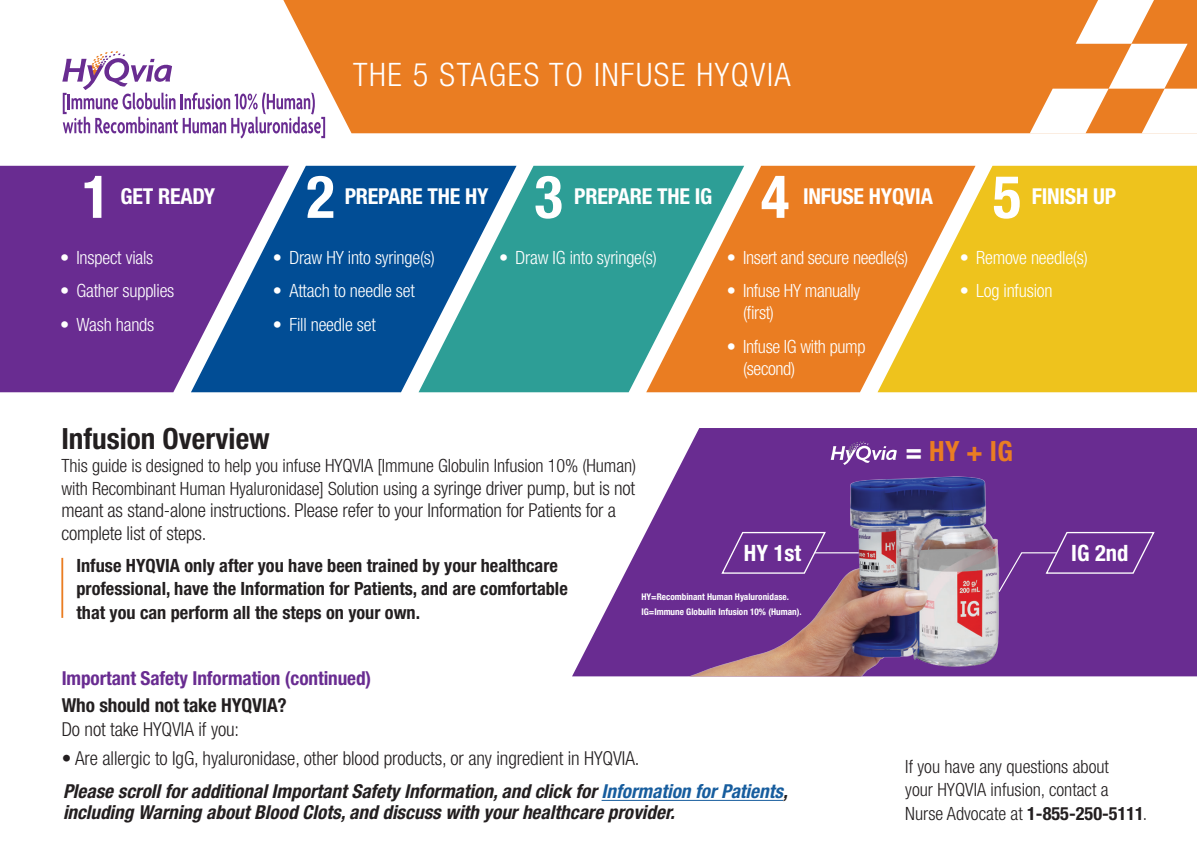
<style>
.page{position:relative;width:1197px;height:851px;background:#fff}
.page>*{position:absolute;margin:0;border:0;box-sizing:border-box;transform-origin:0 0}
.t1{font:700 condensed 59.32px "Helvetica Neue LT Std";color:#fff}
.H1_-_Headline{font:300 condensed 32.38px "Helvetica Neue LT Std";letter-spacing:.05em;color:#fff}
.H1_-_Headline-2{font:700 condensed 29.22px "Helvetica Neue LT Std";color:#231f20}
.H1_-_Headline-3{font:700 condensed 28px "Helvetica Neue LT Std";color:#ea7d22}
.H1_-_Headline-4{font:700 condensed 22.57px "Helvetica Neue LT Std";color:#fff}
.t2{font:700 condensed 21.88px "Helvetica Neue LT Std";letter-spacing:-.01em;color:#fff}
.H1_-_Headline-5{font:300 condensed 19.25px/22.8px "Helvetica Neue LT Std";letter-spacing:-.01em;color:#231f20}
.t3{font:italic 700 condensed 19.25px/21px "Helvetica Neue LT Std";color:#231f20}
.t4{font:700 condensed 19.25px/26.6px "Helvetica Neue LT Std";letter-spacing:-.005em;color:#692c91}
.t5{font:300 condensed 18.2px/21.9px "Helvetica Neue LT Std";letter-spacing:-.01em;color:#fff}
.Intro{font:700 condensed 18.2px/23.3px "Helvetica Neue LT Std";color:#231f20}
.H1_-_Headline-6{font:300 condensed 18.2px/22.8px "Helvetica Neue LT Std";letter-spacing:-.005em;color:#231f20}
.Intro-2{font:300 condensed 18.2px/23.3px "Helvetica Neue LT Std";color:#231f20}
.Intro-3{font:700 condensed 9.1px "Helvetica Neue LT Std";color:#fff}
.s1{font-size:19.25px}
.s2{color:#231f20}
.s3{color:#175d9e}
.s4{color:#fff}
.s5{font-weight:700}
</style>
<div class="page">
<div style="left:283px;top:0;width:747px;height:133px;background:#ea7d22"></div>
<svg style="left:1030px;top:0;width:167px;height:133px"></svg>
<svg style="left:62px;top:51px;width:263px;height:87px"></svg>
<div style="left:0;top:166px;width:191px;height:226px;background:#692c91"></div>
<svg style="left:191px;top:166px;width:228px;height:226px;background:#29549c"></svg>
<svg style="left:419px;top:166px;width:227px;height:226px;background:#34969d"></svg>
<svg style="left:646px;top:166px;width:232px;height:226px;background:#c98c47"></svg>
<svg style="left:878px;top:166px;width:319px;height:226px;background:#eebc28"></svg>
<svg style="left:572px;top:428px;width:625px;height:248px;fill:#692c91"></svg>
<img style="left:681px;top:428px;width:377px;height:248px">
<svg style="left:831px;top:441px;width:66px;height:24px"></svg>
<hr style="left:811px;top:552px;width:48px;height:1px;background:#fff">
<svg style="left:720px;top:531px;width:107px;height:44px;background:#743b99"></svg>
<svg style="left:997px;top:531px;width:159px;height:62px;background:#703696"></svg>
<hr style="left:61px;top:558px;width:2px;height:60px;background:#ea7d22">
<hr style="left:602px;top:799px;width:181px;height:1px;background:#175d9e">
<p class="t1" style="left:82px;top:161px;width:30px">1</p>
<p class="t2" style="left:121px;top:183px;width:96px">GET READY</p>
<p class="t5" style="left:60px;top:246px;width:95px">• Inspect vials</p>
<p class="t5" style="left:60px;top:280px;width:116px">• Gather supplies</p>
<p class="t5" style="left:60px;top:314px;width:96px">• Wash hands</p>
<p class="H1_-_Headline" style="left:353px;top:56px;width:439px">THE 5 STAGES TO INFUSE HYQVIA</p>
<p class="t1" style="left:306px;top:161px;width:30px">2</p>
<p class="t2" style="left:345px;top:183px;width:145px">PREPARE THE HY</p>
<p class="t1" style="left:534px;top:161px;width:30px">3</p>
<p class="t2" style="left:574px;top:183px;width:140px">PREPARE THE IG</p>
<p class="t1" style="left:761px;top:161px;width:30px">4</p>
<p class="t2" style="left:803px;top:183px;width:131px">INFUSE HYQVIA</p>
<p class="t1" style="left:993px;top:161px;width:30px">5</p>
<p class="t2" style="left:1032px;top:183px;width:86px">FINISH UP</p>
<p class="t5" style="left:273px;top:246px;width:164px">• Draw HY into syringe(s)</p>
<p class="t5" style="left:273px;top:280px;width:143px">• Attach to needle set</p>
<p class="t5" style="left:273px;top:314px;width:104px">• Fill needle set</p>
<p class="t5" style="left:499px;top:246px;width:159px">• Draw IG into syringe(s)</p>
<p class="t5" style="left:727px;top:246px;width:183px">• Insert and secure needle(s)</p>
<p class="t5" style="left:743px;top:280px;width:118px;text-indent:-16px">• Infuse HY manually (first)</p>
<p class="t5" style="left:743px;top:336px;width:124px;text-indent:-16px">• Infuse IG with pump (second)</p>
<p class="t5" style="left:960px;top:246px;width:130px">• Remove needle(s)</p>
<p class="t5" style="left:960px;top:279px;width:94px">• Log infusion</p>
<p class="H1_-_Headline-2" style="left:61px;top:420px;width:210px">Infusion Overview</p>
<p class="H1_-_Headline-6" style="left:61px;top:454px;width:576px">This guide is designed to help you infuse HYQVIA [Immune Globulin Infusion 10% (Human) with Recombinant Human Hyaluronidase] Solution using a <span class="s1">syringe driver pump, but is not</span></p>
<p class="H1_-_Headline-5" style="left:61px;top:499px;width:556px">meant as stand-alone instructions. Please refer to your Information for Patients for a complete list of steps.</p>
<p class="H1_-_Headline-4" style="left:744px;top:539px;width:59px">HY 1st</p>
<p class="Intro-3" style="left:641px;top:591px;width:149px">HY=Recombinant Human Hyaluronidase.</p>
<p class="Intro-3" style="left:641px;top:606px;width:162px">IG=Immune Globulin Infusion 10% (Human).</p>
<p class="Intro" style="left:76px;top:554px;width:493px">Infuse HYQVIA only after you have been trained by your healthcare professional, have the Information for Patients, and are comfortable that you can perform all the steps on your own.</p>
<p class="t4" style="left:62px;top:664px;width:311px">Important Safety Information (continued)<br><span class="s2">Who should not take HYQVIA?</span></p>
<p class="H1_-_Headline-5" style="left:62px;top:718px;width:179px">Do not take HYQVIA if you:</p>
<p class="H1_-_Headline-5" style="left:62px;top:746px;width:579px">• Are allergic to IgG, hyaluronidase, other blood products, or any ingredient in HYQVIA.</p>
<p class="t3" style="left:63px;top:781px;width:726px">Please scroll for additional Important Safety Information, and click for <span class="s3">Information for Patients</span>, including Warning about Blood Clots, and discuss with your healthcare provider.</p>
<p class="H1_-_Headline-3" style="left:906px;top:434px;width:109px"><span class="s4">=</span> HY + IG</p>
<p class="H1_-_Headline-4" style="left:1071px;top:539px;width:59px">IG 2nd</p>
<p class="Intro-2" style="left:905px;top:754px;width:243px">If you have any questions about<br>your HYQVIA infusion, contact a<br>Nurse Advocate at <span class="s5">1-855-250-5111</span>.</p>
</div>
